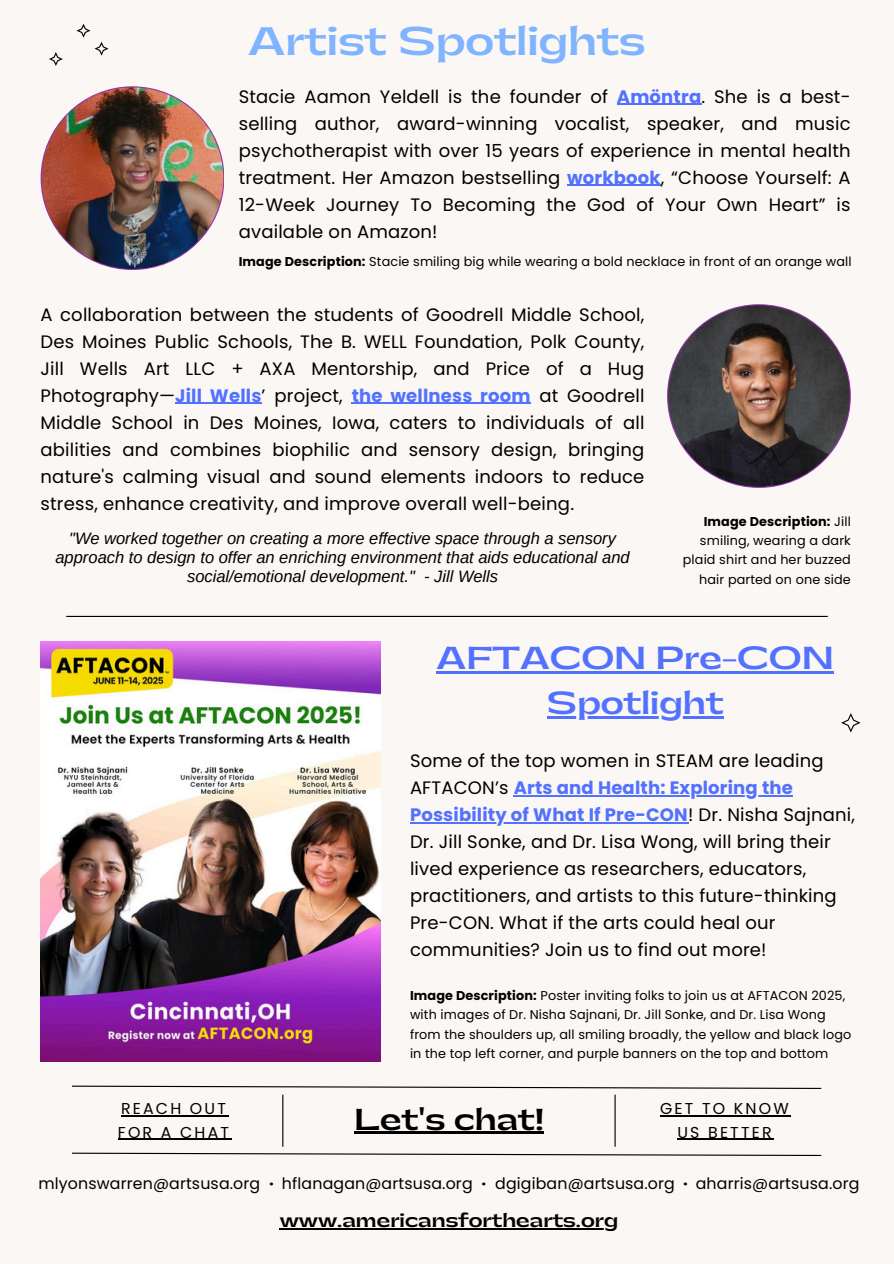
<style>
.page{position:relative;width:894px;height:1264px;background:#fff}
.page>*{position:absolute;margin:0;border:0;box-sizing:border-box;transform-origin:0 0}
.t1{font:700 37.5px "Gatwick";color:#80b4ff}
.t2{font:700 30px "Gatwick";color:#5271ff}
.t3{font:700 28.5px "Gatwick";color:#000}
.t4{font:18px/27px "Poppins";letter-spacing:.01em;color:#000;text-align:justify}
.t5{font:700 18px "Gatwick";color:#000}
.t6{font:italic 16.5px/19.2px "Arimo";color:#000;text-align:center}
.t7{font:15.75px "Poppins";letter-spacing:.01em;color:#000}
.t8{font:15.75px/23.7px "Poppins";letter-spacing:.14em;color:#000}
.t9{font:12.75px/19.2px "Poppins";letter-spacing:.01em;color:#000}
.s1{font-weight:700;color:#5271ff}
.s2{font-weight:700}
</style>
<div class="page">
<div style="left:0;top:0;width:893px;height:1263px;background:#faf7f5"></div>
<hr style="left:66px;top:616px;width:761px;height:1px;background:#000">
<svg style="left:72px;top:1152px;width:750px;height:4px"></svg>
<svg style="left:72px;top:1085px;width:750px;height:4px"></svg>
<hr style="left:282px;top:1094px;width:1px;height:52px;background:#000">
<hr style="left:614px;top:1094px;width:1px;height:52px;background:#000">
<svg style="left:841px;top:713px;width:19px;height:19px"></svg>
<svg style="left:76px;top:24px;width:32px;height:31px"></svg>
<svg style="left:49px;top:52px;width:13px;height:14px"></svg>
<img style="left:41px;top:641px;width:339px;height:420px">
<img style="left:42px;top:87px;width:181px;height:182px;border-radius:50%">
<hr style="left:616px;top:104px;width:85px;height:1px;background:#5271ff">
<hr style="left:567px;top:185px;width:93px;height:1px;background:#5271ff">
<img style="left:668px;top:305px;width:181px;height:182px;border-radius:50%">
<hr style="left:513px;top:795px;width:280px;height:1px;background:#5271ff">
<hr style="left:410px;top:822px;width:277px;height:1px;background:#5271ff">
<hr style="left:279px;top:1228px;width:339px;height:1px;background:#000">
<hr style="left:121px;top:1114px;width:107px;height:2px;background:#000">
<hr style="left:118px;top:1138px;width:113px;height:1px;background:#000">
<hr style="left:660px;top:1114px;width:130px;height:2px;background:#000">
<hr style="left:677px;top:1138px;width:96px;height:1px;background:#000">
<hr style="left:354px;top:1131px;width:189px;height:2px;background:#000">
<hr style="left:436px;top:671px;width:248px;height:2px;background:#5271ff">
<hr style="left:684px;top:671px;width:149px;height:2px;background:#5271ff">
<hr style="left:546px;top:716px;width:177px;height:2px;background:#5271ff">
<hr style="left:175px;top:403px;width:86px;height:1px;background:#5271ff">
<hr style="left:351px;top:403px;width:179px;height:1px;background:#5271ff">
<h1 class="t1" style="left:248px;top:23px;width:398px">Artist Spotlights</h1>
<h4 class="t4" style="left:239px;top:83px;width:613px">Stacie Aamon Yeldell is the founder of <span class="s1">Amöntra</span>. She is a best&shy;selling author, award-winning vocalist, speaker, and music psychotherapist with over 15 years of experience in mental health treatment. Her Amazon bestselling <span class="s1">workbook</span>, “Choose Yourself: A 12-Week Journey To Becoming the God of Your Own Heart” is available on Amazon!</h4>
<p class="t9" style="left:239px;top:252px;width:614px"><span class="s2">Image Description:</span> Stacie smiling big while wearing a bold necklace in front of an orange wall</p>
<h5 class="t4" style="left:41px;top:301px;width:605px">A collaboration between the students of Goodrell Middle School, Des Moines Public Schools, The B. WELL Foundation, Polk County, Jill Wells Art LLC + AXA Mentorship, and Price of a Hug Photography—<span class="s1">Jill Wells</span>’ project, <span class="s1">the wellness room</span> at Goodrell Middle School in Des Moines, Iowa, caters to individuals of all abilities and combines biophilic and sensory design, bringing nature's calming visual and sound elements indoors to reduce stress, enhance creativity, and improve overall well-being.</h5>
<p class="t6" style="left:55px;top:528px;width:575px">"We worked together on creating a more effective space through a sensory approach to design to offer an enriching environment that aids educational and social/emotional development." - Jill Wells</p>
<p class="t9" style="left:682px;top:512px;width:169px;text-align:right"><span class="s2">Image Description:</span> Jill smiling, wearing a dark plaid shirt and her buzzed hair parted on one side</p>
<h5 class="t2" style="left:436px;top:643px;width:399px">AFTACON Pre-CON</h5>
<p class="t2" style="left:546px;top:688px;width:178px">Spotlight</p>
<h4 class="t4" style="left:410px;top:747px;width:415px">Some of the top women in STEAM are leading<br>AFTACON’s <span class="s1">Arts and Health: Exploring the</span></h4>
<p class="t4" style="left:410px;top:801px;width:446px;text-align:left"><span class="s1">Possibility of What If Pre-CON</span>! Dr. Nisha Sajnani, Dr. Jill Sonke, and Dr. Lisa Wong, will bring their lived experience as researchers, educators, practitioners, and artists to this future-thinking Pre-CON. What if the arts could heal our communities? Join us to find out more!</p>
<p class="t9" style="left:410px;top:986px;width:442px"><span class="s2">Image Description:</span> Poster inviting folks to join us at AFTACON 2025, with images of Dr. Nisha Sajnani, Dr. Jill Sonke, and Dr. Lisa Wong from the shoulders up, all smiling broadly, the yellow and black logo in the top left corner, and purple banners on the top and bottom</p>
<h4 class="t8" style="left:118px;top:1096px;width:113px">REACH OUT<br>FOR A CHAT</h4>
<p class="t8" style="left:660px;top:1096px;width:130px">GET TO KNOW</p>
<p class="t3" style="left:354px;top:1104px;width:191px">Let's chat!</p>
<p class="t8" style="left:677px;top:1120px;width:96px">US BETTER</p>
<p class="t7" style="left:38px;top:1172px;width:637px">mlyonswarren@artsusa.org <span class="s2">·</span> hflanagan@artsusa.org <span class="s2">·</span> dgigiban@artsusa.org</p>
<h2 class="t7" style="left:682px;top:1172px;width:178px"><span class="s2">·</span> aharris@artsusa.org</h2>
<p class="t5" style="left:279px;top:1211px;width:340px">www.americansforthearts.org</p>
</div>
